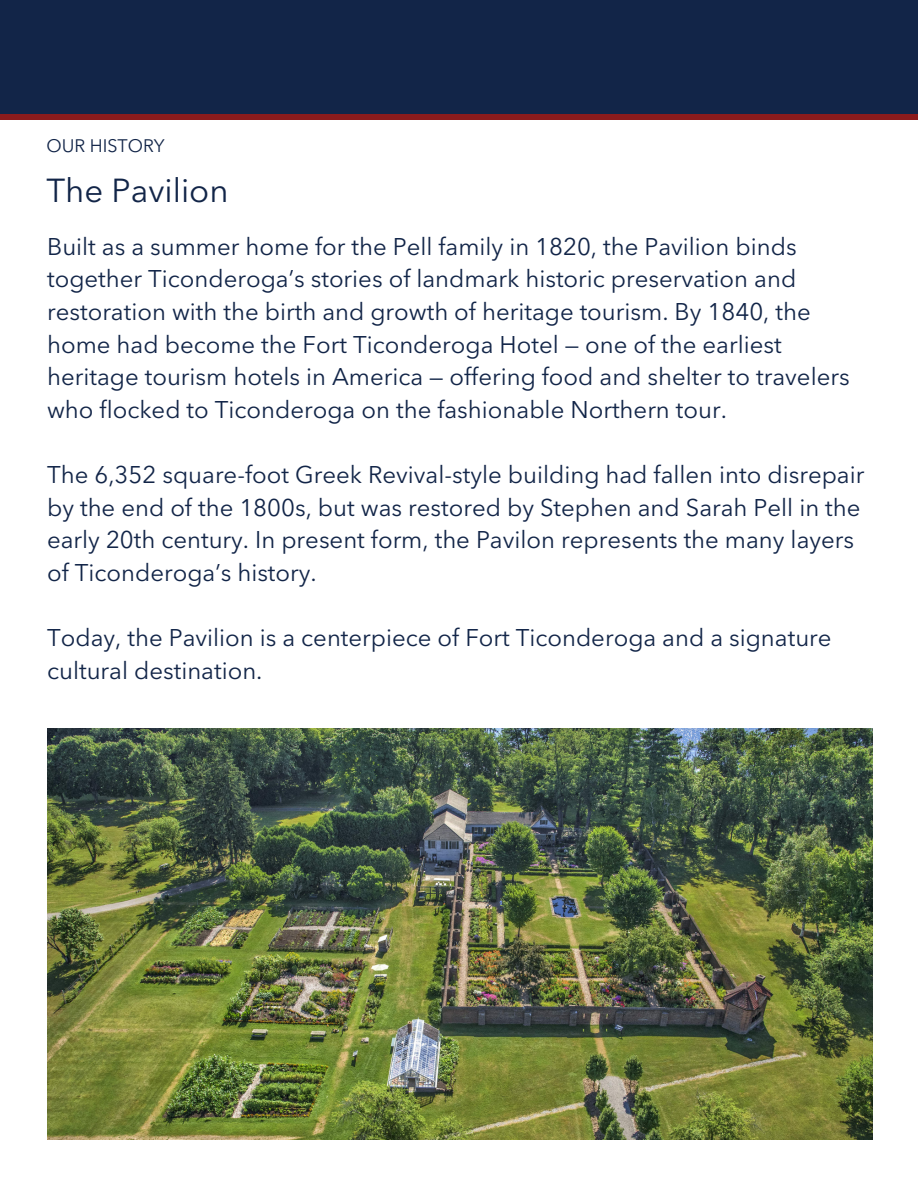
<style>
.page{position:relative;width:918px;height:1188px;background:#fff}
.page>*{position:absolute;margin:0;border:0;box-sizing:border-box;transform-origin:0 0}
.t1{font:33px "Avenir Next LT Pro";color:#122548}
.t2{font:24px/32.7px "Avenir Next LT Pro";color:#122548}
.t3{font:18px "Avenir Next LT Pro";color:#122548}
</style>
<div class="page">
<div style="left:0;top:0;width:918px;height:114px;background:#122548"></div>
<div style="left:0;top:114px;width:918px;height:6px;background:#8b1b1c"></div>
<img style="left:47px;top:729px;width:826px;height:410px">
<p class="t3" style="left:46px;top:138px;width:120px">OUR HISTORY</p>
<h1 class="t1" style="left:46px;top:177px;width:184px">The Pavilion</h1>
<p class="t2" style="left:47px;top:232px;width:804px">Built as a summer home for the Pell family in 1820, the Pavilion binds together Ticonderoga’s stories of landmark historic preservation and restoration with the birth and growth of heritage tourism. By 1840, the home had become the Fort Ticonderoga Hotel — one of the earliest heritage tourism hotels in America — offering food and shelter to travelers who flocked to Ticonderoga on the fashionable Northern tour.</p>
<p class="t2" style="left:47px;top:461px;width:819px">The 6,352 square-foot Greek Revival-style building had fallen into disrepair by the end of the 1800s, but was restored by Stephen and Sarah Pell in the early 20th century. In present form, the Pavilon represents the many layers of Ticonderoga’s history.</p>
<p class="t2" style="left:47px;top:624px;width:786px">Today, the Pavilion is a centerpiece of Fort Ticonderoga and a signature cultural destination.</p>
</div>
